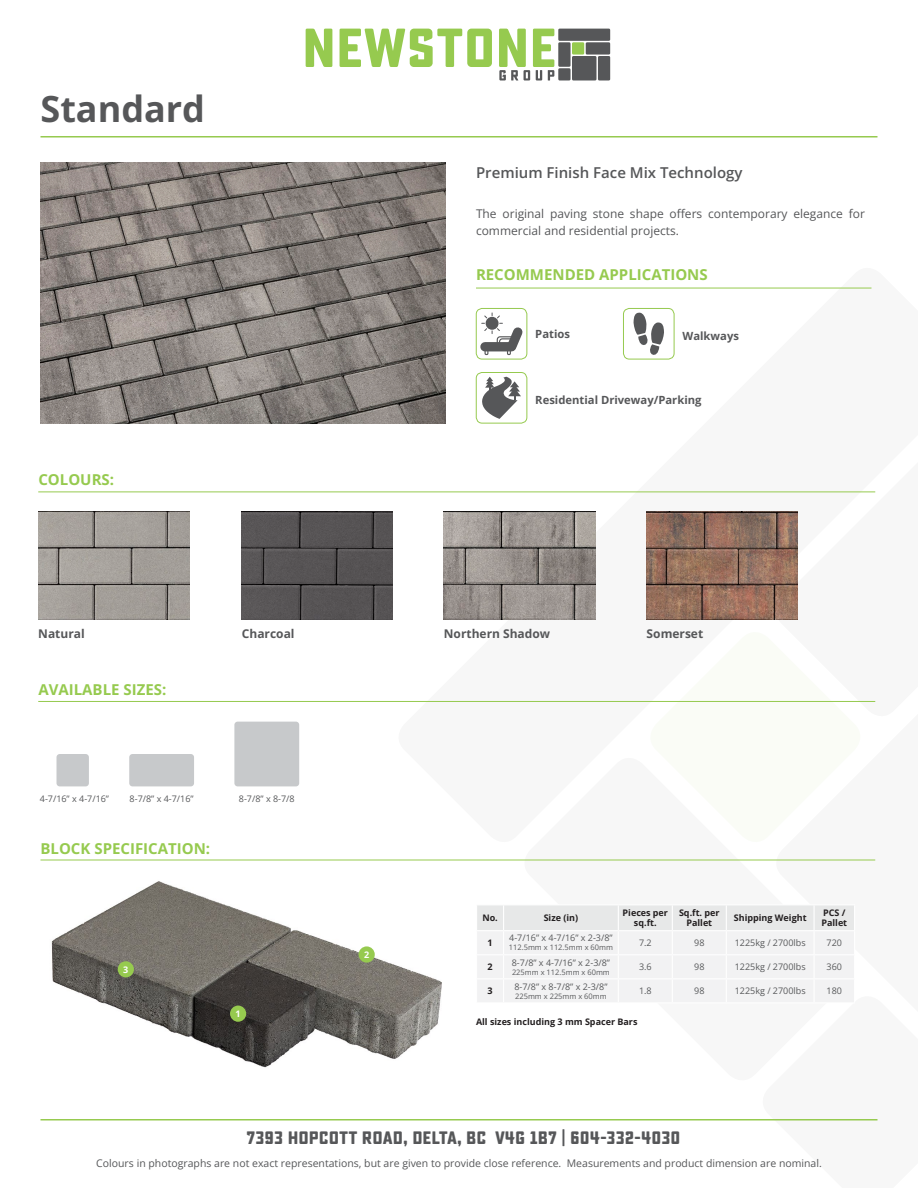
<style>
.page{position:relative;width:918px;height:1188px;background:#fff}
.page>*{position:absolute;margin:0;border:0;box-sizing:border-box;transform-origin:0 0}
.t1{font:700 36px "Open Sans";color:#565759}
.t2{font:700 18px "Sucrose";color:#565759}
.t3{font:700 15px "Open Sans";color:#96ca4f}
.t4{font:600 15px "Open Sans";color:#565759}
.t5{font:12px/16.5px "Open Sans";color:#565759}
.t6{font:700 12px "Open Sans";color:#565759}
.t7{font:700 11.25px "Open Sans";color:#565759}
.t8{font:10.5px "Open Sans";color:#565759}
.t9{font:9px "Open Sans";color:#58595b}
.t10{font:700 9px/10.8px "Open Sans";color:#231f20;text-align:center}
.t11{font:700 9px "Open Sans";color:#fff}
.t12{font:7.5px "Open Sans";color:#58595b}
</style>
<div class="page">
<svg style="left:391px;top:287px;width:485px;height:415px"></svg>
<hr style="left:40px;top:136px;width:838px;height:2px;background:#96ca4f">
<hr style="left:40px;top:1119px;width:838px;height:1px;background:#96ca4f">
<svg style="left:340px;top:29px;width:152px;height:38px"></svg>
<svg style="left:306px;top:29px;width:26px;height:38px"></svg>
<svg style="left:499px;top:29px;width:55px;height:51px"></svg>
<div style="left:586px;top:42px;width:24px;height:13px;background:#565759"></div>
<div style="left:572px;top:42px;width:12px;height:13px;background:#96ca4f"></div>
<div style="left:558px;top:42px;width:13px;height:25px;background:#565759"></div>
<div style="left:572px;top:56px;width:24px;height:24px;background:#565759"></div>
<div style="left:558px;top:68px;width:13px;height:12px;background:#565759"></div>
<div style="left:598px;top:56px;width:12px;height:24px;background:#565759"></div>
<div style="left:558px;top:29px;width:52px;height:12px;background:#565759"></div>
<div style="left:623px;top:308px;width:51px;height:51px;border:1px solid #96ca4f;border-radius:6px"></div>
<svg style="left:633px;top:312px;width:31px;height:49px"></svg>
<img style="left:40px;top:162px;width:406px;height:261px">
<img style="left:38px;top:512px;width:151px;height:108px">
<img style="left:444px;top:512px;width:151px;height:108px">
<img style="left:647px;top:512px;width:151px;height:108px">
<img style="left:241px;top:512px;width:151px;height:108px">
<hr style="left:40px;top:860px;width:835px;height:1px;background:#96ca4f">
<hr style="left:38px;top:701px;width:837px;height:1px;background:#96ca4f">
<hr style="left:38px;top:491px;width:837px;height:1px;background:#96ca4f">
<hr style="left:476px;top:288px;width:395px;height:1px;background:#96ca4f">
<img style="left:51px;top:881px;width:391px;height:187px">
<svg style="left:476px;top:905px;width:402px;height:216px"></svg>
<hr style="left:504px;top:1002px;width:114px;height:1px;background:#fff">
<hr style="left:618px;top:1002px;width:54px;height:1px;background:#fff">
<hr style="left:672px;top:1002px;width:54px;height:1px;background:#fff">
<hr style="left:726px;top:1002px;width:88px;height:1px;background:#fff">
<hr style="left:814px;top:1002px;width:41px;height:1px;background:#fff">
<div style="left:230px;top:1006px;width:16px;height:16px;background:#96ca4f;border-radius:50%"></div>
<div style="left:118px;top:961px;width:16px;height:16px;background:#96ca4f;border-radius:50%"></div>
<div style="left:359px;top:946px;width:16px;height:17px;background:#96ca4f;border-radius:50%"></div>
<div style="left:129px;top:754px;width:65px;height:32px;background:#c7c9cb;border-radius:3px"></div>
<div style="left:234px;top:722px;width:65px;height:64px;background:#c7c9cb;border-radius:3px"></div>
<div style="left:57px;top:754px;width:32px;height:32px;background:#c7c9cb;border-radius:3px"></div>
<div style="left:476px;top:372px;width:51px;height:51px;border:1px solid #96ca4f;border-radius:6px"></div>
<svg style="left:482px;top:377px;width:39px;height:42px"></svg>
<div style="left:476px;top:308px;width:51px;height:51px;border:1px solid #96ca4f;border-radius:6px"></div>
<svg style="left:482px;top:313px;width:48px;height:45px"></svg>
<h1 class="t1" style="left:40px;top:83px;width:166px">Standard</h1>
<h3 class="t3" style="left:38px;top:469px;width:77px">COLOURS:</h3>
<h3 class="t4" style="left:476px;top:162px;width:268px">Premium Finish Face Mix Technology</h3>
<h3 class="t5" style="left:476px;top:205px;width:390px">The original paving stone shape offers contemporary elegance for commercial and residential projects.</h3>
<h3 class="t3" style="left:476px;top:264px;width:233px">RECOMMENDED APPLICATIONS</h3>
<p class="t7" style="left:535px;top:326px;width:36px">Patios</p>
<p class="t7" style="left:683px;top:328px;width:58px">Walkways</p>
<p class="t7" style="left:535px;top:392px;width:168px">Residential Driveway/Parking</p>
<h3 class="t6" style="left:38px;top:626px;width:48px">Natural</h3>
<h3 class="t6" style="left:242px;top:626px;width:54px">Charcoal</h3>
<h3 class="t6" style="left:444px;top:626px;width:108px">Northern Shadow</h3>
<h3 class="t6" style="left:647px;top:626px;width:58px">Somerset</h3>
<h3 class="t3" style="left:38px;top:679px;width:129px">AVAILABLE SIZES:</h3>
<p class="t9" style="left:40px;top:793px;width:71px">4-7/16” x 4-7/16”</p>
<p class="t9" style="left:130px;top:793px;width:66px">8-7/8” x 4-7/16”</p>
<p class="t9" style="left:239px;top:793px;width:57px">8-7/8” x 8-7/8</p>
<h3 class="t3" style="left:40px;top:838px;width:171px">BLOCK SPECIFICATION:</h3>
<p class="t11" style="left:123px;top:963px;width:7px">3</p>
<p class="t11" style="left:236px;top:1007px;width:7px">1</p>
<p class="t11" style="left:364px;top:948px;width:7px">2</p>
<p class="t10" style="left:482px;top:912px;width:17px">No.</p>
<p class="t10" style="left:544px;top:912px;width:36px">Size (in)</p>
<p class="t10" style="left:623px;top:907px;width:47px">Pieces per sq.ft.</p>
<p class="t10" style="left:679px;top:907px;width:42px">Sq.ft. per<br>Pallet</p>
<p class="t10" style="left:734px;top:912px;width:74px">Shipping Weight</p>
<p class="t10" style="left:821px;top:907px;width:27px;text-align:left">PCS /<br>Pallet</p>
<p class="t10" style="left:488px;top:937px;width:7px">1</p>
<p class="t9" style="left:509px;top:932px;width:105px">4-7/16” x 4-7/16” x 2-3/8”</p>
<p class="t12" style="left:509px;top:943px;width:106px">112.5mm x 112.5mm x 60mm</p>
<p class="t9" style="left:639px;top:937px;width:14px">7.2</p>
<p class="t9" style="left:694px;top:937px;width:12px">98</p>
<p class="t9" style="left:735px;top:937px;width:72px">1225kg / 2700lbs</p>
<p class="t9" style="left:827px;top:937px;width:17px">720</p>
<p class="t10" style="left:488px;top:961px;width:7px">2</p>
<p class="t10" style="left:488px;top:985px;width:7px">3</p>
<p class="t9" style="left:512px;top:956px;width:100px">8-7/8” x 4-7/16” x 2-3/8”</p>
<p class="t12" style="left:512px;top:967px;width:99px">225mm x 112.5mm x 60mm</p>
<p class="t9" style="left:514px;top:980px;width:95px">8-7/8” x 8-7/8” x 2-3/8”</p>
<p class="t12" style="left:515px;top:991px;width:93px">225mm x 225mm x 60mm</p>
<p class="t9" style="left:639px;top:961px;width:14px">3.6</p>
<p class="t9" style="left:694px;top:961px;width:12px">98</p>
<p class="t9" style="left:735px;top:961px;width:72px">1225kg / 2700lbs</p>
<p class="t9" style="left:827px;top:961px;width:17px">360</p>
<p class="t9" style="left:639px;top:985px;width:14px">1.8</p>
<p class="t9" style="left:694px;top:985px;width:12px">98</p>
<p class="t9" style="left:735px;top:985px;width:72px">1225kg / 2700lbs</p>
<p class="t9" style="left:827px;top:985px;width:17px">180</p>
<p class="t10" style="left:476px;top:1016px;width:163px">All sizes including 3 mm Spacer Bars</p>
<h2 class="t2" style="left:247px;top:1127px;width:435px">7393 HOPCOTT ROAD, DELTA, BC V4G 1B7 | 604-332-4030</h2>
<p class="t8" style="left:96px;top:1156px;width:727px">Colours in photographs are not exact representations, but are given to provide close reference. Measurements and product dimension are nominal.</p>
</div>
